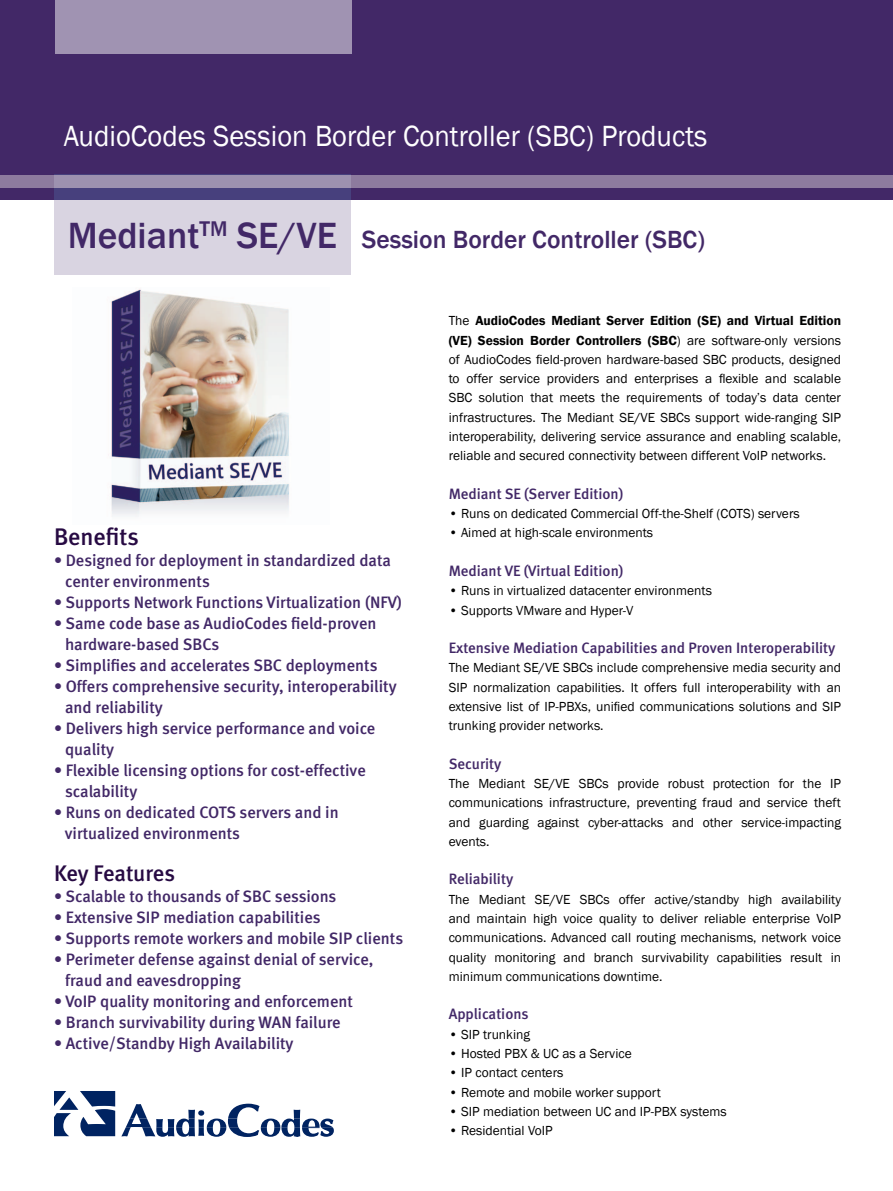
<style>
.page{position:relative;width:893px;height:1191px;background:#fff}
.page>*{position:absolute;margin:0;border:0;box-sizing:border-box;transform-origin:0 0}
.t1{font:500 37.5px "Franklin Gothic";color:#422867}
.Paragraph_Style_1{font:30px "Franklin Gothic";color:#fff;scale:.95 1}
.t2{font:500 25.5px "Franklin Gothic";color:#422867}
.t3{font:24px "Meta Medium LF";color:#270a43}
.t4{font:22.5px "Meta Medium LF";letter-spacing:-.005em;color:#270a43}
.t5{font:16.5px "Meta Medium LF";color:#422867}
.t6{font:15px "Meta Medium LF";color:#422867}
.t7{font:13.5px/19.4px "Franklin Gothic";color:#000101}
.t8{font:600 13.5px/19.2px "Franklin Gothic";color:#000101;text-align:right}
.s1{font-weight:400}
</style>
<div class="page">
<div style="left:0;top:0;width:893px;height:200px;background:#422867"></div>
<div style="left:0;top:175px;width:893px;height:13px;background:#8d7b9e"></div>
<div style="left:54px;top:174px;width:297px;height:101px;background:#d9d4e1"></div>
<div style="left:54px;top:174px;width:297px;height:26px;background:#47407d"></div>
<div style="left:54px;top:175px;width:297px;height:13px;background:#9d91af"></div>
<div style="left:55px;top:0;width:297px;height:54px;background:#a093b2"></div>
<svg style="left:54px;top:1091px;width:61px;height:45px"></svg>
<svg style="left:121px;top:1103px;width:213px;height:34px"></svg>
<img style="left:108px;top:289px;width:182px;height:228px">
<p class="Paragraph_Style_1" style="left:64px;top:118px;width:679px">AudioCodes Session Border Controller (SBC) Products</p>
<p class="t1" style="left:68px;top:212px;width:271px">Mediant<sup>TM</sup> SE/VE</p>
<p class="t2" style="left:362px;top:224px;width:344px">Session Border Controller (SBC(</p>
<p class="t8" style="left:449px;top:311px;width:394px"><span class="s1">The</span> AudioCodes Mediant Server Edition (SE) and Virtual Edition <span class="s1">versions</span></p>
<p class="t8" style="left:478px;top:330px;width:48px">Session</p>
<p class="t7" style="left:712px;top:331px;width:77px">software-only</p>
<p class="t8" style="left:576px;top:330px;width:67px">Controllers</p>
<p class="t8" style="left:648px;top:330px;width:35px">(SBC<span class="s1">)</span></p>
<p class="t8" style="left:449px;top:330px;width:25px">(VE)</p>
<p class="t7" style="left:449px;top:350px;width:394px">of AudioCodes field-proven hardware-based SBC products, designed</p>
<p class="t7" style="left:794px;top:369px;width:49px">scalable</p>
<p class="t8" style="left:530px;top:330px;width:41px">Border</p>
<p class="t7" style="left:687px;top:331px;width:20px">are</p>
<p class="t7" style="left:466px;top:369px;width:28px">offer</p>
<p class="t7" style="left:719px;top:369px;width:41px">flexible</p>
<p class="t7" style="left:500px;top:369px;width:42px">service</p>
<p class="t7" style="left:547px;top:369px;width:54px">providers</p>
<p class="t7" style="left:606px;top:369px;width:23px">and</p>
<p class="t7" style="left:635px;top:369px;width:65px">enterprises</p>
<p class="t7" style="left:765px;top:369px;width:23px">and</p>
<p class="t7" style="left:449px;top:369px;width:12px">to</p>
<p class="t7" style="left:705px;top:369px;width:9px">a</p>
<p class="t3" style="left:54px;top:522px;width:86px">Benefits</p>
<p class="t5" style="left:54px;top:550px;width:338px">• Designed for deployment in standardized data</p>
<p class="t5" style="left:65px;top:571px;width:146px">center environments</p>
<p class="t5" style="left:54px;top:592px;width:349px">• Supports Network Functions Virtualization (NFV(</p>
<p class="t5" style="left:54px;top:613px;width:324px">• Same code base as AudioCodes field-proven</p>
<p class="t5" style="left:65px;top:634px;width:156px">hardware-based SBCs</p>
<p class="t5" style="left:54px;top:655px;width:325px">• Simplifies and accelerates SBC deployments</p>
<p class="t5" style="left:54px;top:676px;width:344px">• Offers comprehensive security, interoperability</p>
<p class="t5" style="left:65px;top:697px;width:99px">and reliability</p>
<p class="t5" style="left:54px;top:718px;width:323px">• Delivers high service performance and voice</p>
<p class="t5" style="left:65px;top:739px;width:50px">quality</p>
<p class="t5" style="left:54px;top:760px;width:313px">• Flexible licensing options for cost-effective</p>
<p class="t5" style="left:65px;top:781px;width:74px">scalability</p>
<p class="t5" style="left:54px;top:802px;width:286px">• Runs on dedicated COTS servers and in</p>
<p class="t5" style="left:65px;top:823px;width:177px">virtualized environments</p>
<p class="t4" style="left:54px;top:859px;width:123px">Key Features</p>
<p class="t5" style="left:54px;top:886px;width:284px">• Scalable to thousands of SBC sessions</p>
<p class="t5" style="left:54px;top:907px;width:268px">• Extensive SIP mediation capabilities</p>
<p class="t5" style="left:54px;top:928px;width:351px">• Supports remote workers and mobile SIP clients</p>
<p class="t5" style="left:54px;top:949px;width:321px">• Perimeter defense against denial of service,</p>
<p class="t5" style="left:65px;top:970px;width:177px">fraud and eavesdropping</p>
<p class="t5" style="left:54px;top:991px;width:301px">• VoIP quality monitoring and enforcement</p>
<p class="t5" style="left:54px;top:1012px;width:288px">• Branch survivability during WAN failure</p>
<p class="t5" style="left:54px;top:1033px;width:241px">• Active/Standby High Availability</p>
<p class="t7" style="left:449px;top:388px;width:394px">SBC<br>infrastructures. The Mediant SE/VE SBCs support wide-ranging SIP interoperability, delivering service assurance and enabling scalable, reliable and secured connectivity between different VoIP networks.</p>
<p class="t6" style="left:449px;top:485px;width:176px">Mediant SE (Server Edition(</p>
<p class="t7" style="left:449px;top:504px;width:353px">• Runs on dedicated Commercial Off-the-Shelf (COTS) servers</p>
<p class="t7" style="left:449px;top:523px;width:206px">• Aimed at high-scale environments</p>
<p class="t6" style="left:449px;top:562px;width:176px">Mediant VE (Virtual Edition(</p>
<p class="t7" style="left:449px;top:581px;width:265px">• Runs in virtualized datacenter environments</p>
<p class="t7" style="left:449px;top:600px;width:186px">• Supports VMware and Hyper V-</p>
<p class="t6" style="left:449px;top:639px;width:388px">Extensive Mediation Capabilities and Proven Interoperability</p>
<p class="t7" style="left:449px;top:658px;width:394px;text-align:justify">The Mediant SE/VE SBCs include comprehensive media security and SIP normalization capabilities. It offers full interoperability with an extensive list of IP-PBXs, unified communications solutions and SIP trunking provider networks.</p>
<p class="t6" style="left:449px;top:755px;width:54px">Security</p>
<p class="t7" style="left:830px;top:774px;width:12px">IP</p>
<p class="t7" style="left:709px;top:388px;width:13px">of</p>
<p class="t7" style="left:479px;top:388px;width:47px">solution</p>
<p class="t7" style="left:530px;top:388px;width:24px">that</p>
<p class="t7" style="left:601px;top:388px;width:20px">the</p>
<p class="t7" style="left:626px;top:388px;width:78px">requirements</p>
<p class="t7" style="left:726px;top:388px;width:42px">today s’</p>
<p class="t7" style="left:773px;top:388px;width:27px">data</p>
<p class="t7" style="left:559px;top:388px;width:37px">meets</p>
<p class="t7" style="left:805px;top:388px;width:38px">center</p>
<p class="t7" style="left:534px;top:774px;width:37px">SE/VE</p>
<p class="t7" style="left:579px;top:774px;width:31px">SBCs</p>
<p class="t7" style="left:779px;top:774px;width:17px">for</p>
<p class="t7" style="left:449px;top:774px;width:22px">The</p>
<p class="t7" style="left:478px;top:774px;width:48px">Mediant</p>
<p class="t7" style="left:617px;top:774px;width:43px">provide</p>
<p class="t7" style="left:668px;top:774px;width:38px">robust</p>
<p class="t7" style="left:713px;top:774px;width:59px">protection</p>
<p class="t7" style="left:803px;top:774px;width:20px">the</p>
<p class="t7" style="left:549px;top:793px;width:82px">infrastructure,</p>
<p class="t7" style="left:449px;top:793px;width:96px">communications</p>
<p class="t7" style="left:703px;top:793px;width:32px">fraud</p>
<p class="t7" style="left:814px;top:793px;width:29px">theft</p>
<p class="t7" style="left:636px;top:793px;width:61px">preventing</p>
<p class="t7" style="left:739px;top:793px;width:23px">and</p>
<p class="t7" style="left:767px;top:793px;width:42px">service</p>
<p class="t7" style="left:449px;top:812px;width:42px">and events.</p>
<p class="t6" style="left:449px;top:870px;width:66px">Reliability</p>
<p class="t7" style="left:479px;top:812px;width:51px">guarding</p>
<p class="t7" style="left:537px;top:812px;width:43px">against</p>
<p class="t7" style="left:588px;top:812px;width:77px">cyber-attacks</p>
<p class="t7" style="left:672px;top:812px;width:23px">and</p>
<p class="t7" style="left:703px;top:812px;width:31px">other</p>
<p class="t7" style="left:741px;top:812px;width:101px">service-impacting</p>
<p class="t7" style="left:449px;top:890px;width:22px">The</p>
<p class="t7" style="left:479px;top:890px;width:48px">Mediant</p>
<p class="t7" style="left:535px;top:890px;width:37px">SE/VE</p>
<p class="t7" style="left:580px;top:890px;width:31px">SBCs</p>
<p class="t7" style="left:619px;top:890px;width:28px">offer</p>
<p class="t7" style="left:654px;top:890px;width:86px">active/standby</p>
<p class="t7" style="left:748px;top:890px;width:26px">high</p>
<p class="t7" style="left:781px;top:890px;width:61px">availability</p>
<p class="t7" style="left:449px;top:909px;width:23px">and</p>
<p class="t7" style="left:449px;top:928px;width:394px">communications. Advanced call routing mechanisms, network voice</p>
<p class="t7" style="left:831px;top:947px;width:12px">in</p>
<p class="t7" style="left:477px;top:909px;width:52px">maintain</p>
<p class="t7" style="left:533px;top:909px;width:26px">high</p>
<p class="t7" style="left:564px;top:909px;width:31px">voice</p>
<p class="t7" style="left:599px;top:909px;width:39px">quality</p>
<p class="t7" style="left:660px;top:909px;width:39px">deliver</p>
<p class="t7" style="left:704px;top:909px;width:44px">reliable</p>
<p class="t7" style="left:752px;top:909px;width:59px">enterprise</p>
<p class="t7" style="left:816px;top:909px;width:26px">VoIP</p>
<p class="t7" style="left:643px;top:909px;width:12px">to</p>
<p class="t7" style="left:449px;top:947px;width:215px">quality<br>minimum communications downtime.</p>
<p class="t6" style="left:449px;top:1005px;width:81px">Applications</p>
<p class="t7" style="left:449px;top:1024px;width:83px">• SIP trunking</p>
<p class="t7" style="left:449px;top:1044px;width:185px">• Hosted PBX &amp; UC as a Service</p>
<p class="t7" style="left:449px;top:1063px;width:116px">• IP contact centers</p>
<p class="t7" style="left:449px;top:1082px;width:214px">• Remote and mobile worker support</p>
<p class="t7" style="left:449px;top:1102px;width:279px">• SIP mediation between UC and IP-PBX systems</p>
<p class="t7" style="left:449px;top:1121px;width:105px">• Residential VoIP</p>
<p class="t7" style="left:494px;top:947px;width:62px">monitoring</p>
<p class="t7" style="left:564px;top:947px;width:23px">and</p>
<p class="t7" style="left:594px;top:947px;width:41px">branch</p>
<p class="t7" style="left:642px;top:947px;width:68px">survivability</p>
<p class="t7" style="left:717px;top:947px;width:66px">capabilities</p>
<p class="t7" style="left:790px;top:947px;width:34px">result</p>
</div>
